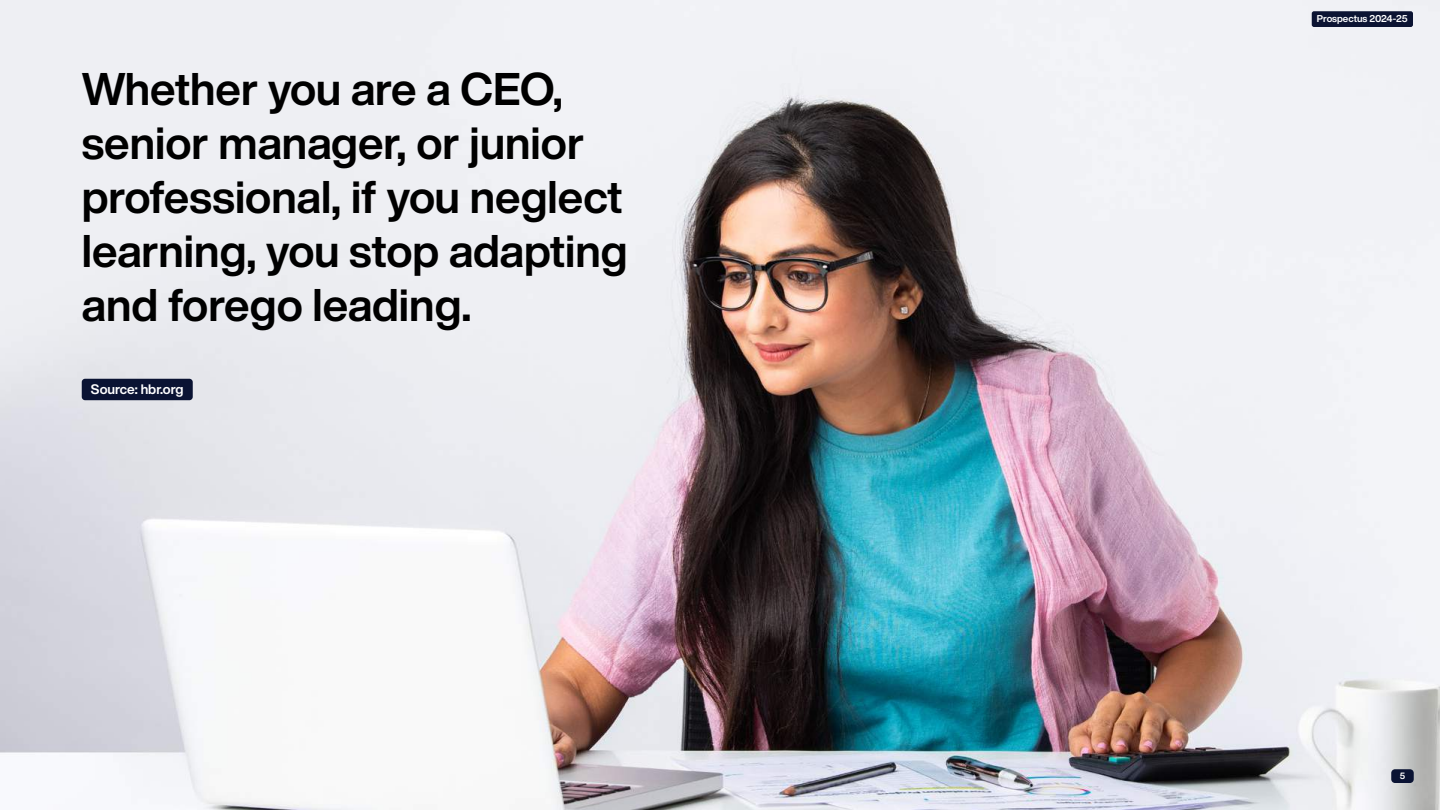
<style>
.page{position:relative;width:1440px;height:810px;background:#fff}
.page>*{position:absolute;margin:0;border:0;box-sizing:border-box;transform-origin:0 0}
.t1{font:700 45px/54px "Helvetica Now Display";color:#000}
.t2{font:700 13.5px "Helvetica Now Display";color:#fff}
.t3{font:700 9.75px "Helvetica Now Display";letter-spacing:-.01em;color:#fff}
.t4{font:700 9px "Helvetica Now Display";color:#fff}
</style>
<div class="page">
<img style="left:0;top:0;width:1440px;height:810px">
<div style="left:1391px;top:769px;width:23px;height:14px;background:#0a1333;border-radius:4px"></div>
<div style="left:82px;top:379px;width:111px;height:21px;background:#0a1333;border-radius:3px"></div>
<div style="left:1312px;top:11px;width:101px;height:16px;background:#0c1433;border-radius:2px"></div>
<p class="t1" style="left:82px;top:62px;width:548px">Whether you are a CEO, senior manager, or junior professional, if you neglect learning, you stop adapting and forego leading.</p>
<p class="t2" style="left:91px;top:380px;width:94px">Source: hbr.org</p>
<p class="t3" style="left:1317px;top:12px;width:92px">Prospectus 2024-25</p>
<p class="t4" style="left:1400px;top:769px;width:7px">5</p>
</div>
